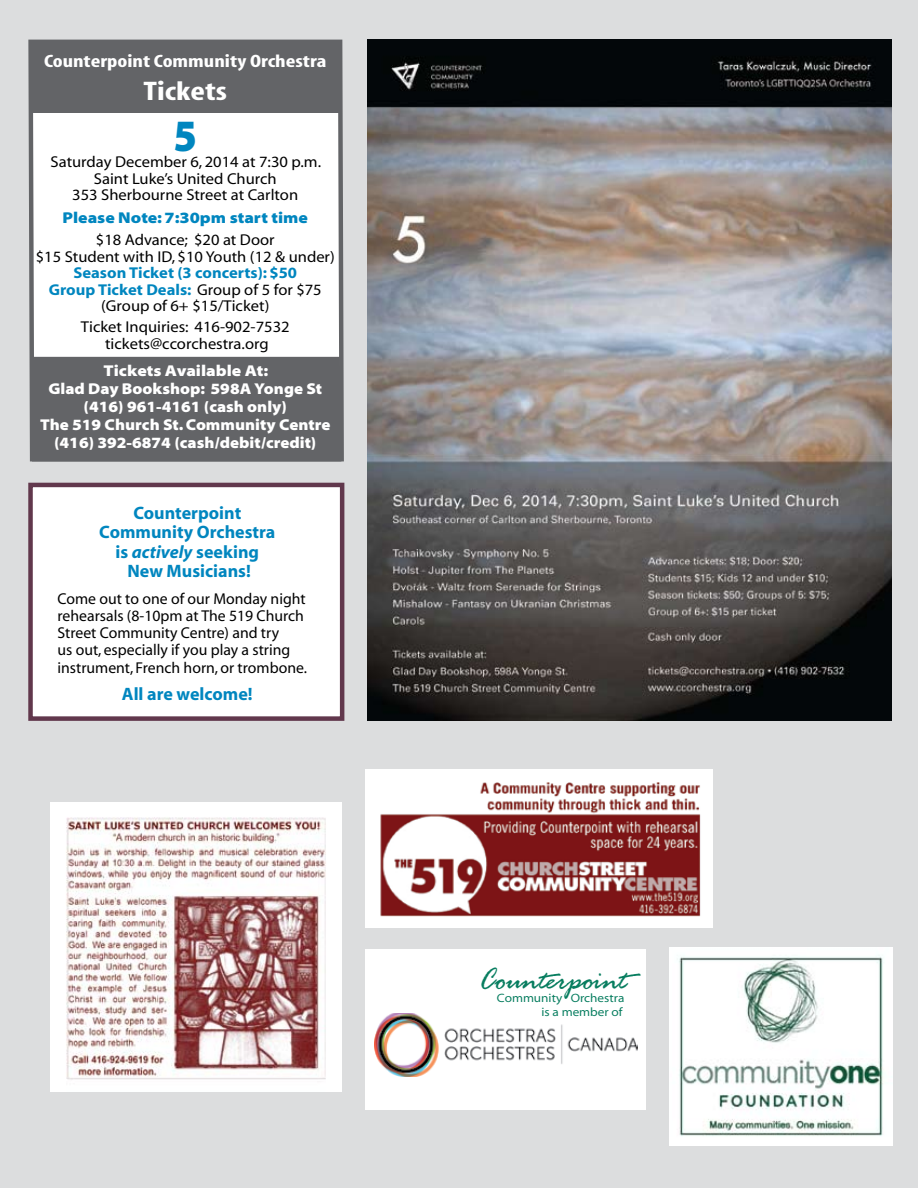
<style>
.page{position:relative;width:918px;height:1188px;background:#dcddde}
.page>*{position:absolute;margin:0;border:0;box-sizing:border-box;transform-origin:0 0}
.t1{font:45px "Myriad MM 830 700";color:#0086bf;scale:.84 1}
.t2{font:33px "Rage Italic Plain";color:#077d5f}
.t3{font:27px "Myriad MM 700 300";color:#fff;scale:1.28 1}
.t4{font:18px/19.5px "Myriad MM 700 600";letter-spacing:.03em;color:#0086bf;text-align:center}
.t5{font:18px "Myriad MM 700 300";color:#fff;scale:1.28 1}
.t6{font:15.75px/16.5px "Myriad MM 400 600";color:#000;text-align:center;scale:1.05 1}
.t7{font:15.75px/17.2px "Myriad MM 400 600";color:#000}
.t8{font:15.75px/18px "Myriad MM 830 700";color:#fff;text-align:center;scale:1.05 1}
.t9{font:15.75px/16.5px "Myriad MM 700 600";letter-spacing:.035em;color:#0086bf;text-align:center;scale:1.05 1}
.t10{font:15.75px "Myriad MM 830 700";color:#0086bf;scale:1.05 1}
.t11{font:12.15px/13.2px "Myriad MM 400 700";color:#077d5f;text-align:right}
.s1{font-family:"Myriad MM 400 600";color:#000}
.s2{font-family:"Myriad MM It 700 600"}
</style>
<div class="page">
<img style="left:367px;top:39px;width:525px;height:682px">
<img style="left:670px;top:948px;width:222px;height:198px">
<img style="left:51px;top:802px;width:291px;height:289px">
<div style="left:366px;top:950px;width:280px;height:160px;background:#fff"></div>
<img style="left:374px;top:1013px;width:264px;height:63px">
<img style="left:366px;top:770px;width:346px;height:157px">
<div style="left:28px;top:483px;width:316px;height:238px;background:#fff;border:4px solid #61374c"></div>
<div style="left:28px;top:39px;width:316px;height:423px;background:#fff"></div>
<div style="left:30px;top:357px;width:311px;height:104px;background:#636467"></div>
<div style="left:31px;top:42px;width:310px;height:71px;background:#636467"></div>
<p class="t5" style="left:44px;top:52px;width:222px">Counterpoint Community Orchestra</p>
<h3 class="t3" style="left:144px;top:78px;width:67px">Tickets</h3>
<h1 class="t1" style="left:174px;top:114px;width:29px">5</h1>
<p class="t6" style="left:51px;top:155px;width:259px">Saturday December 6, 2014 at 7:30 p.m.<br>Saint Luke’s United Church<br>353 Sherbourne Street at Carlton</p>
<p class="t10" style="left:63px;top:210px;width:235px">Please Note: 7:30pm start time</p>
<p class="t6" style="left:36px;top:233px;width:286px">$18 Advance; $20 at Door<br>$15 Student with ID, $10 Youth (12 &amp; under)</p>
<p class="t9" style="left:49px;top:266px;width:262px">Season Ticket (3 concerts): $50<br>Group Ticket Deals: <span class="s1">Group of 5 for $75</span></p>
<p class="t6" style="left:81px;top:297px;width:200px;line-height:21px">(Group of 6+ $15/Ticket)<br>Ticket Inquiries: 416-902-7532</p>
<p class="t6" style="left:105px;top:336px;width:157px">tickets@ccorchestra.org</p>
<p class="t8" style="left:40px;top:363px;width:278px">Tickets Available At:<br>Glad Day Bookshop: 598A Yonge St (416) 961-4161 (cash only)<br>The 519 Church St. Community Centre (416) 392-6874 (cash/debit/credit)</p>
<p class="t4" style="left:99px;top:504px;width:177px">Counterpoint<br>Community Orchestra is <span class="s2">actively</span> seeking<br>New Musicians!</p>
<p class="t7" style="left:58px;top:590px;width:251px">Come out to one of our Monday night rehearsals (8-10pm at The 519 Church Street Community Centre) and try<br>us out, especially if you play a string instrument, French horn, or trombone.</p>
<p class="t4" style="left:122px;top:685px;width:132px">All are welcome!</p>
<h2 class="t2" style="left:479px;top:960px;width:150px">Counterpoint</h2>
<p class="t11" style="left:497px;top:992px;width:129px">Community Orchestra is a member of</p>
</div>
